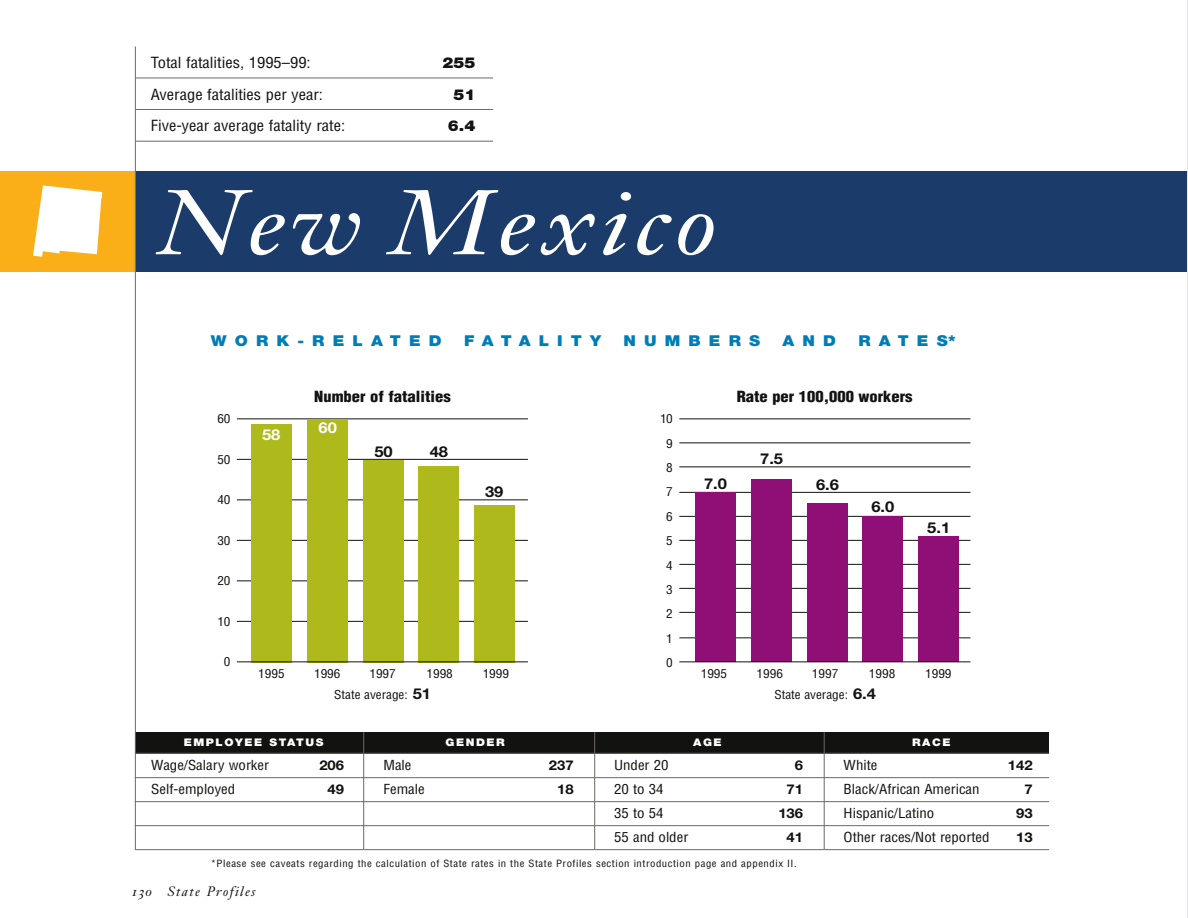
<style>
.page{position:relative;width:1188px;height:918px;background:#fff}
.page>*{position:absolute;margin:0;border:0;box-sizing:border-box;transform-origin:0 0}
.t1{font:90px "Janson Text Italic Os F";letter-spacing:.05em;color:#fff;scale:1.2 1}
.t2{font:condensed 15px "Helvetica";color:#121210;scale:1.1 1}
.t3{font:900 condensed 15px "Helvetica";color:#121210;scale:1.1 1}
.t4{font:900 15px "Helvetica Neue";letter-spacing:.495em;color:#007cb6;scale:1.1 1}
.t5{font:700 15px "Helvetica Neue";color:#121210;scale:1.1 1}
.t6{font:900 15px "Helvetica Neue";color:#121210;scale:1.1 1}
.t7{font:700 15px "Helvetica Neue";color:#fff;scale:1.1 1}
.t8{font:condensed 13.5px "Helvetica";color:#121210;scale:1.1 1}
.t9{font:700 13.5px "Helvetica Neue";color:#121210;scale:1.1 1}
.t10{font:13.5px "Janson Text Italic Os F";letter-spacing:.105em;color:#121210}
.t11{font:condensed 12px/24.3px "Helvetica";color:#121210;text-align:center;scale:1.1 1}
.t12{font:900 10.5px "Helvetica Neue";letter-spacing:.135em;color:#fff;scale:1.1 1}
.t13{font:condensed 9.75px "Helvetica";letter-spacing:.05em;color:#121210;scale:1.1 1}
.s1{font-family:"Helvetica Neue";font-weight:700;font-stretch:normal;font-size:15px}
</style>
<div class="page">
<div style="left:107px;top:171px;width:1081px;height:100px;background:#1b3c6b"></div>
<hr style="left:1187px;top:0;width:1px;height:918px;background:#e7e7f0">
<hr style="left:237px;top:418px;width:291px;height:1px;background:#121210">
<div style="left:135px;top:732px;width:914px;height:21px;background:#121210"></div>
<hr style="left:135px;top:753px;width:914px;height:1px;background:#6d6867">
<hr style="left:135px;top:777px;width:914px;height:1px;background:#6d6867">
<hr style="left:135px;top:801px;width:914px;height:1px;background:#6d6867">
<hr style="left:135px;top:825px;width:914px;height:1px;background:#6d6867">
<hr style="left:135px;top:849px;width:914px;height:1px;background:#6d6867">
<hr style="left:594px;top:732px;width:1px;height:117px;background:#6d6867">
<hr style="left:363px;top:732px;width:1px;height:117px;background:#6d6867">
<hr style="left:824px;top:732px;width:1px;height:117px;background:#6d6867">
<div style="left:0;top:171px;width:135px;height:100px;background:#faaf18"></div>
<svg style="left:33px;top:185px;width:69px;height:72px"></svg>
<hr style="left:136px;top:78px;width:357px;height:1px;background:#6d6867">
<hr style="left:136px;top:109px;width:357px;height:1px;background:#6d6867">
<hr style="left:136px;top:141px;width:357px;height:1px;background:#6d6867">
<hr style="left:237px;top:621px;width:291px;height:1px;background:#121210">
<hr style="left:237px;top:580px;width:291px;height:1px;background:#121210">
<hr style="left:237px;top:540px;width:291px;height:1px;background:#121210">
<hr style="left:237px;top:499px;width:291px;height:1px;background:#121210">
<hr style="left:237px;top:459px;width:291px;height:1px;background:#121210">
<div style="left:252px;top:424px;width:40px;height:238px;background:#aeb91c"></div>
<div style="left:363px;top:460px;width:40px;height:202px;background:#aeb91c"></div>
<div style="left:419px;top:466px;width:40px;height:197px;background:#aeb91c"></div>
<div style="left:474px;top:505px;width:41px;height:157px;background:#aeb91c"></div>
<hr style="left:679px;top:540px;width:291px;height:1px;background:#121210">
<hr style="left:679px;top:516px;width:291px;height:1px;background:#121210">
<hr style="left:679px;top:492px;width:291px;height:1px;background:#121210">
<hr style="left:679px;top:466px;width:291px;height:1px;background:#121210">
<hr style="left:679px;top:442px;width:291px;height:1px;background:#121210">
<hr style="left:679px;top:418px;width:291px;height:1px;background:#121210">
<hr style="left:679px;top:637px;width:291px;height:1px;background:#121210">
<hr style="left:679px;top:612px;width:291px;height:1px;background:#121210">
<hr style="left:679px;top:588px;width:291px;height:1px;background:#121210">
<hr style="left:679px;top:564px;width:291px;height:1px;background:#121210">
<div style="left:696px;top:493px;width:40px;height:169px;background:#8f0f76"></div>
<div style="left:751px;top:480px;width:41px;height:182px;background:#8f0f76"></div>
<div style="left:807px;top:503px;width:40px;height:159px;background:#8f0f76"></div>
<div style="left:863px;top:517px;width:40px;height:145px;background:#8f0f76"></div>
<div style="left:918px;top:536px;width:41px;height:126px;background:#8f0f76"></div>
<div style="left:307px;top:419px;width:41px;height:243px;background:#aeb91c"></div>
<hr style="left:135px;top:46px;width:1px;height:803px;background:#6d6867">
<hr style="left:679px;top:661px;width:291px;height:1px;background:#121210">
<hr style="left:237px;top:661px;width:291px;height:1px;background:#121210">
<p class="t2" style="left:151px;top:57px;width:147px">Total fatalities, 1995–99:</p>
<p class="t6" style="left:442px;top:57px;width:32px">255</p>
<p class="t2" style="left:151px;top:88px;width:158px">Average fatalities per year:</p>
<p class="t6" style="left:453px;top:89px;width:22px">51</p>
<p class="t2" style="left:151px;top:120px;width:178px">Five-year average fatality rate:</p>
<p class="t6" style="left:448px;top:120px;width:27px">6.4</p>
<h1 class="t1" style="left:157px;top:189px;width:468px">New Mexico</h1>
<p class="t4" style="left:211px;top:335px;width:212px">WORK-RELATED</p>
<p class="t4" style="left:464px;top:335px;width:126px">FATALITY</p>
<p class="t4" style="left:624px;top:335px;width:126px">NUMBERS</p>
<p class="t4" style="left:782px;top:335px;width:50px">AND</p>
<p class="t4" style="left:858px;top:335px;width:90px">RATES*</p>
<p class="t11" style="left:218px;top:408px;width:13px">60</p>
<p class="t11" style="left:218px;top:448px;width:13px">50</p>
<p class="t11" style="left:218px;top:489px;width:13px">40</p>
<p class="t11" style="left:218px;top:529px;width:13px">30</p>
<p class="t11" style="left:218px;top:570px;width:13px">20</p>
<p class="t11" style="left:218px;top:610px;width:13px">10</p>
<p class="t11" style="left:224px;top:651px;width:7px">0</p>
<p class="t3" style="left:314px;top:391px;width:126px">Number of fatalities</p>
<p class="t3" style="left:737px;top:391px;width:161px">Rate per 100,000 workers</p>
<p class="t7" style="left:262px;top:429px;width:18px">58</p>
<p class="t7" style="left:319px;top:422px;width:18px">60</p>
<p class="t5" style="left:374px;top:446px;width:18px">50</p>
<p class="t5" style="left:430px;top:446px;width:18px">48</p>
<p class="t5" style="left:485px;top:486px;width:18px">39</p>
<p class="t11" style="left:258px;top:662px;width:25px">1995</p>
<p class="t11" style="left:314px;top:662px;width:25px">1996</p>
<p class="t11" style="left:369px;top:662px;width:26px">1997</p>
<p class="t11" style="left:426px;top:662px;width:25px">1998</p>
<p class="t11" style="left:483px;top:662px;width:25px">1999</p>
<p class="t11" style="left:334px;top:683px;width:90px">State average: <span class="s1">51</span></p>
<p class="t11" style="left:660px;top:408px;width:13px">10<br>9<br>8<br>7<br>6<br>5<br>4<br>3<br>2<br>1<br>0</p>
<p class="t5" style="left:704px;top:479px;width:22px">7.0</p>
<p class="t5" style="left:760px;top:454px;width:22px">7.5</p>
<p class="t5" style="left:816px;top:479px;width:22px">6.6</p>
<p class="t5" style="left:871px;top:502px;width:22px">6.0</p>
<p class="t5" style="left:927px;top:522px;width:22px">5.1</p>
<p class="t11" style="left:701px;top:662px;width:26px">1995</p>
<p class="t11" style="left:757px;top:662px;width:25px">1996</p>
<p class="t11" style="left:812px;top:662px;width:25px">1997</p>
<p class="t11" style="left:869px;top:662px;width:26px">1998</p>
<p class="t11" style="left:925px;top:662px;width:26px">1999</p>
<p class="t11" style="left:774px;top:683px;width:94px">State average: <span class="s1">6.4</span></p>
<p class="t12" style="left:184px;top:739px;width:129px">EMPLOYEE STATUS</p>
<p class="t12" style="left:446px;top:739px;width:55px">GENDER</p>
<p class="t12" style="left:693px;top:739px;width:27px">AGE</p>
<p class="t12" style="left:912px;top:739px;width:36px">RACE</p>
<p class="t8" style="left:151px;top:760px;width:109px">Wage/Salary worker</p>
<p class="t9" style="left:319px;top:761px;width:24px">206</p>
<p class="t8" style="left:384px;top:760px;width:27px">Male</p>
<p class="t9" style="left:549px;top:761px;width:24px">237</p>
<p class="t8" style="left:614px;top:760px;width:51px">Under 20</p>
<p class="t9" style="left:795px;top:761px;width:9px">6</p>
<p class="t8" style="left:844px;top:760px;width:32px">White</p>
<p class="t9" style="left:1008px;top:761px;width:24px">142</p>
<p class="t8" style="left:151px;top:784px;width:78px">Self-employed</p>
<p class="t9" style="left:328px;top:785px;width:17px">49</p>
<p class="t8" style="left:384px;top:784px;width:39px">Female</p>
<p class="t9" style="left:557px;top:785px;width:17px">18</p>
<p class="t8" style="left:614px;top:784px;width:46px">20 to 34</p>
<p class="t9" style="left:787px;top:785px;width:17px">71</p>
<p class="t8" style="left:844px;top:784px;width:125px">Black/African American</p>
<p class="t9" style="left:1024px;top:785px;width:9px">7</p>
<p class="t8" style="left:614px;top:808px;width:46px">35 to 54</p>
<p class="t9" style="left:778px;top:809px;width:24px">136</p>
<p class="t8" style="left:844px;top:808px;width:84px">Hispanic/Latino</p>
<p class="t9" style="left:1016px;top:809px;width:17px">93</p>
<p class="t8" style="left:614px;top:832px;width:69px">55 and older</p>
<p class="t9" style="left:787px;top:833px;width:17px">41</p>
<p class="t8" style="left:844px;top:832px;width:134px">Other races/Not reported</p>
<p class="t9" style="left:1016px;top:833px;width:17px">13</p>
<p class="t13" style="left:211px;top:860px;width:534px">*Please see caveats regarding the calculation of State rates in the State Profiles section introduction page and appendix II.</p>
<p class="t10" style="left:131px;top:886px;width:126px">130 State Profiles</p>
</div>
